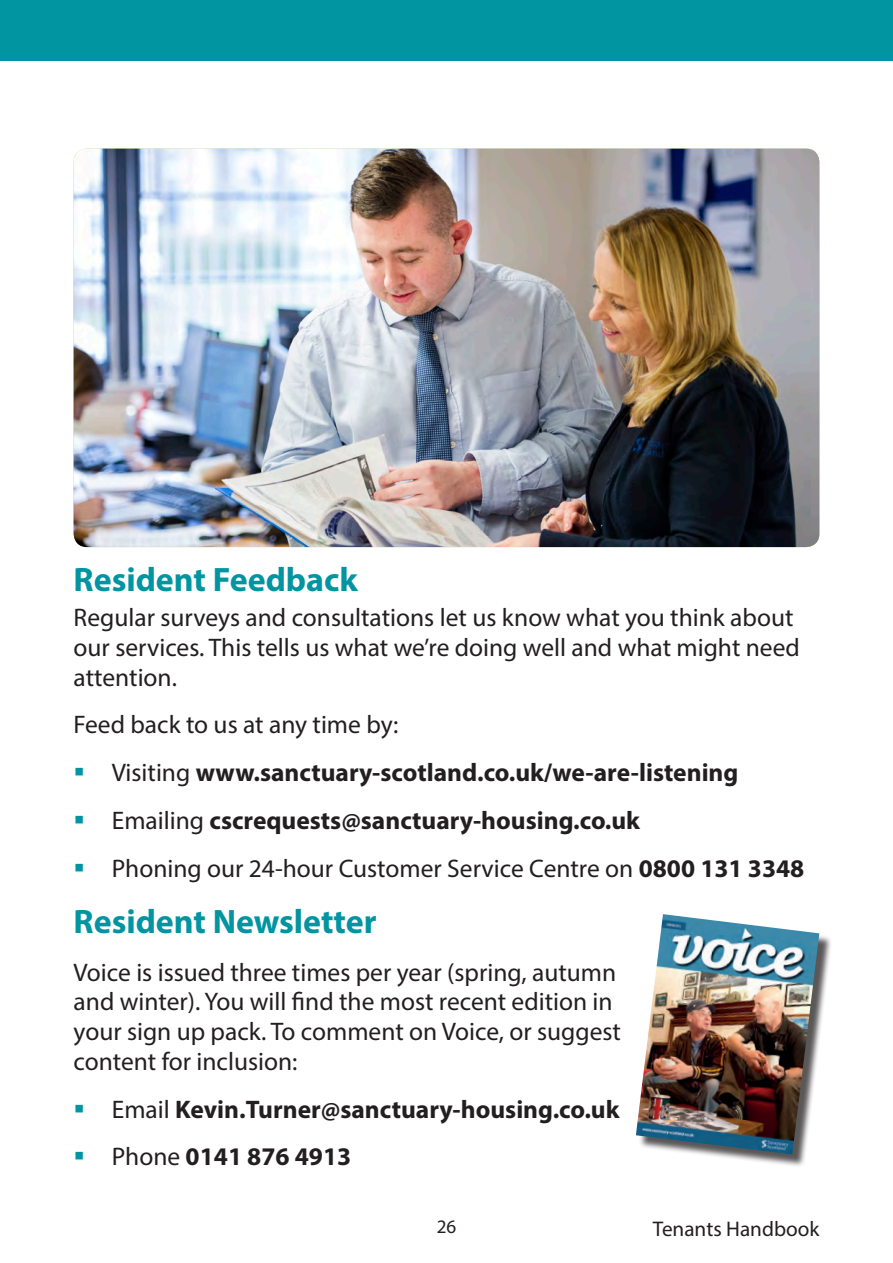
<style>
.page{position:relative;width:893px;height:1263px;background:#fff}
.page>*{position:absolute;margin:0;border:0;box-sizing:border-box;transform-origin:0 0}
.body_copy{font:700 33.9px "Myriad Pro";color:#0095a1}
.Subheads{font:700 33.9px "Myriad Pro";color:#0095a1}
.body_copy-2{font:25.5px/29.7px "Myriad Pro";color:#231f20}
.body_copy-3{font:700 25.5px "Myriad Pro";color:#231f20}
.t1{font:21.15px "Myriad Pro";color:#231f20}
.t2{font:19.05px "Myriad Pro";color:#231f20}
.s1{font-weight:400}
.s2{font-weight:700}
</style>
<div class="page">
<div style="left:0;top:0;width:893px;height:60px;background:#0095a1"></div>
<img style="left:74px;top:149px;width:745px;height:398px">
<div style="left:638px;top:916px;width:194px;height:251px;background:#231f20;opacity:.75"></div>
<img style="left:636px;top:914px;width:183px;height:240px">
<p class="Subheads" style="left:74px;top:557px;width:286px">Resident Feedback</p>
<p class="body_copy-2" style="left:74px;top:602px;width:728px">Regular surveys and consultations let us know what you think about our services. This tells us what we’re doing well and what might need attention.</p>
<p class="body_copy-2" style="left:74px;top:710px;width:326px">Feed back to us at any time by:</p>
<p class="body_copy-3" style="left:112px;top:756px;width:628px"><span class="s1">Visiting</span> www.sanctuary-scotland.co.uk/we-are-listening</p>
<p class="body_copy-3" style="left:112px;top:804px;width:530px"><span class="s1">Emailing</span> cscrequests@sanctuary-housing.co.uk</p>
<p class="body_copy-2" style="left:112px;top:853px;width:694px">Phoning our 24-hour Customer Service Centre on <span class="s2">0800 131 3348</span></p>
<p class="body_copy" style="left:74px;top:899px;width:305px">Resident Newsletter</p>
<p class="body_copy-2" style="left:74px;top:957px;width:549px">Voice is issued three times per year (spring, autumn and winter). You will find the most recent edition in your sign up pack. To comment on Voice, or suggest content for inclusion:</p>
<p class="body_copy-3" style="left:112px;top:1092px;width:509px"><span class="s1">Email</span> Kevin.Turner@sanctuary-housing.co.uk</p>
<p class="body_copy-3" style="left:112px;top:1140px;width:241px"><span class="s1">Phone</span> 0141 876 4913</p>
<p class="t2" style="left:437px;top:1214px;width:21px">26</p>
<p class="t1" style="left:653px;top:1216px;width:168px">Tenants Handbook</p>
</div>
